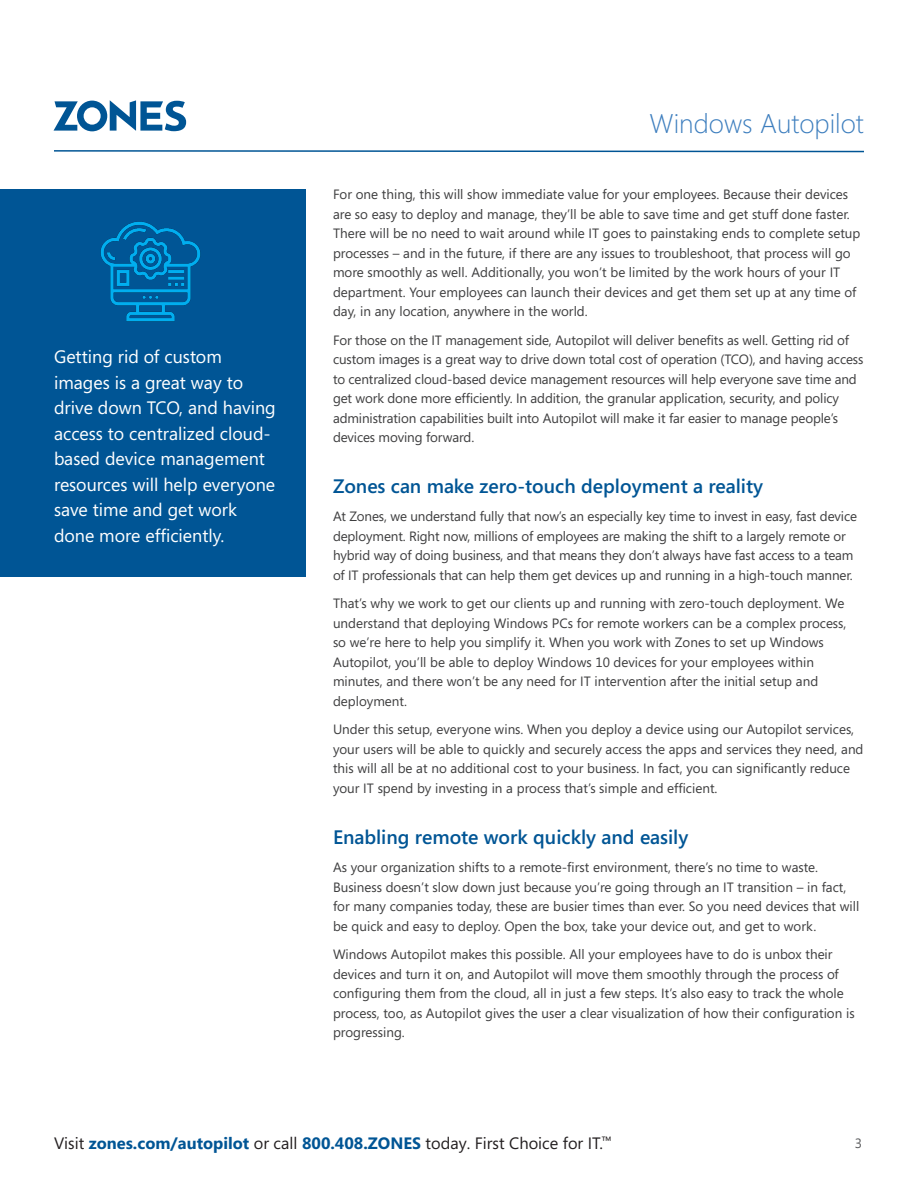
<style>
.page{position:relative;width:918px;height:1188px;background:#fff}
.page>*{position:absolute;margin:0;border:0;box-sizing:border-box;transform-origin:0 0}
.WP16_Title_Blue{font:300 27px "Segoe";color:#3d7ebe}
.WP16_Copy_Title{font:600 19.5px "Segoe";color:#005595}
.WP16_Quote{font:18px/25.5px "Segoe";color:#fff}
.t1{font:16.5px "Segoe";color:#231f20}
.WP16_Body_Copy{font:13.5px/19.5px "Segoe";color:#3e3e3f}
.t2{font:13.5px "Segoe";color:#57585a}
.s1{font-weight:700;color:#005595}
.s2{font-family:"Segoe UI";font-weight:700;color:#005595}
</style>
<div class="page">
<svg style="left:54px;top:150px;width:810px;height:3px"></svg>
<svg style="left:54px;top:100px;width:132px;height:31px"></svg>
<div style="left:0;top:189px;width:306px;height:388px;background:#005595"></div>
<img style="left:100px;top:221px;width:101px;height:100px">
<p class="WP16_Quote" style="left:54px;top:344px;width:223px">Getting rid of custom images is a great way to drive down TCO, and having access to centralized cloud&shy;based device management resources will help everyone save time and get work done more efficiently.</p>
<p class="WP16_Title_Blue" style="left:650px;top:108px;width:216px">Windows Autopilot</p>
<p class="WP16_Body_Copy" style="left:333px;top:184px;width:529px">For one thing, this will show immediate value for your employees. Because their devices are so easy to deploy and manage, they’ll be able to save time and get stuff done faster.<br>There will be no need to wait around while IT goes to painstaking ends to complete setup processes – and in the future, if there are any issues to troubleshoot, that process will go more smoothly as well. Additionally, you won’t be limited by the work hours of your IT department. Your employees can launch their devices and get them set up at any time of day, in any location, anywhere in the world.</p>
<p class="WP16_Body_Copy" style="left:333px;top:330px;width:532px">For those on the IT management side, Autopilot will deliver benefits as well. Getting rid of custom images is a great way to drive down total cost of operation (TCO), and having access to centralized cloud-based device management resources will help everyone save time and get work done more efficiently. In addition, the granular application, security, and policy administration capabilities built into Autopilot will make it far easier to manage people’s devices moving forward.</p>
<p class="WP16_Copy_Title" style="left:333px;top:475px;width:432px">Zones can make zero-touch deployment a reality</p>
<p class="WP16_Body_Copy" style="left:333px;top:507px;width:526px">At Zones, we understand fully that now’s an especially key time to invest in easy, fast device deployment. Right now, millions of employees are making the shift to a largely remote or hybrid way of doing business, and that means they don’t always have fast access to a team of IT professionals that can help them get devices up and running in a high-touch manner.</p>
<p class="WP16_Body_Copy" style="left:333px;top:594px;width:515px">That’s why we work to get our clients up and running with zero-touch deployment. We understand that deploying Windows PCs for remote workers can be a complex process, so we’re here to help you simplify it. When you work with Zones to set up Windows Autopilot, you’ll be able to deploy Windows 10 devices for your employees within minutes, and there won’t be any need for IT intervention after the initial setup and deployment.</p>
<p class="WP16_Body_Copy" style="left:333px;top:719px;width:532px">Under this setup, everyone wins. When you deploy a device using our Autopilot services, your users will be able to quickly and securely access the apps and services they need, and this will all be at no additional cost to your business. In fact, you can significantly reduce your IT spend by investing in a process that’s simple and efficient.</p>
<p class="WP16_Copy_Title" style="left:333px;top:826px;width:357px">Enabling remote work quickly and easily</p>
<p class="WP16_Body_Copy" style="left:333px;top:857px;width:528px">As your organization shifts to a remote-first environment, there’s no time to waste.<br>Business doesn’t slow down just because you’re going through an IT transition – in fact, for many companies today, these are busier times than ever. So you need devices that will be quick and easy to deploy. Open the box, take your device out, and get to work.</p>
<p class="WP16_Body_Copy" style="left:333px;top:944px;width:523px">Windows Autopilot makes this possible. All your employees have to do is unbox their devices and turn it on, and Autopilot will move them smoothly through the process of configuring them from the cloud, all in just a few steps. It’s also easy to track the whole process, too, as Autopilot gives the user a clear visualization of how their configuration is progressing.</p>
<p class="t1" style="left:54px;top:1132px;width:559px">Visit <span class="s1">zones.com</span><span class="s2">/autopilot</span> or call <span class="s1">800.408.ZONES</span> today. First Choice for IT.<sup>™</sup></p>
<p class="t2" style="left:855px;top:1134px;width:9px">3</p>
</div>
